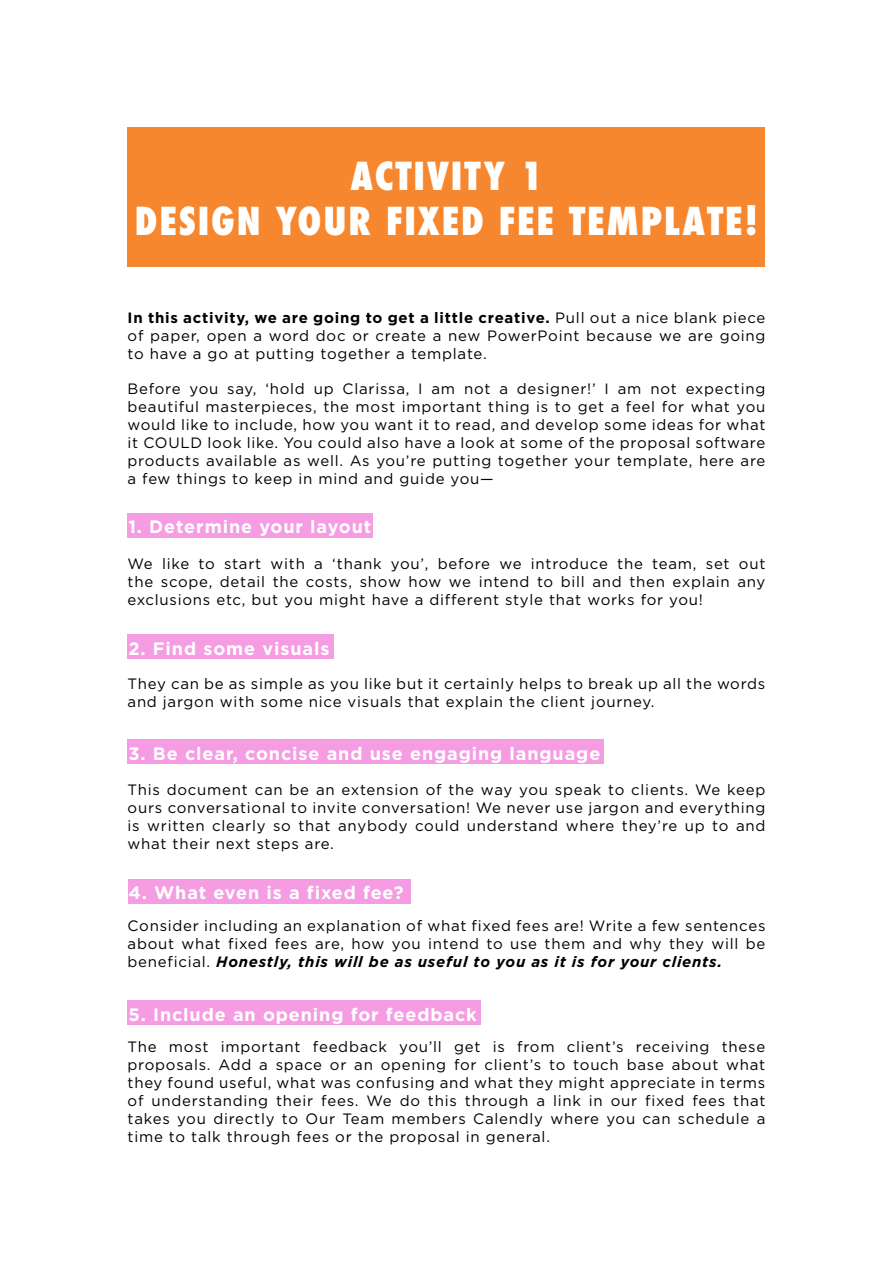
<style>
.page{position:relative;width:893px;height:1263px;background:#fff}
.page>*{position:absolute;margin:0;border:0;box-sizing:border-box;transform-origin:0 0}
.t1{font:800 condensed 37.5px/45px "Futura";letter-spacing:.05em;color:#fff;text-align:center}
.t2{font:700 18px "Gotham";letter-spacing:.05em;color:#fff}
.t3{font:15px/18px "Gotham";letter-spacing:.05em;color:#000;text-align:justify}
.s1{font-weight:700}
.s2{font-weight:700;font-style:italic}
</style>
<div class="page">
<div style="left:127px;top:128px;width:638px;height:139px;background:#f7872e"></div>
<div style="left:128px;top:513px;width:245px;height:24px;background:#f59ce3"></div>
<div style="left:128px;top:635px;width:206px;height:24px;background:#f59ce3"></div>
<div style="left:128px;top:740px;width:476px;height:24px;background:#f59ce3"></div>
<div style="left:128px;top:879px;width:282px;height:24px;background:#f59ce3"></div>
<div style="left:128px;top:1001px;width:353px;height:24px;background:#f59ce3"></div>
<h1 class="t1" style="left:135px;top:154px;width:625px">ACTIVITY 1<br>DESIGN YOUR FIXED FEE TEMPLATE!</h1>
<p class="t3" style="left:128px;top:309px;width:639px"><span class="s1">In this activity, we are going to get a little creative.</span> Pull out a nice blank piece of paper, open a word doc or create a new PowerPoint because we are going to have a go at putting together a template.</p>
<p class="t3" style="left:128px;top:380px;width:639px">Before you say, ‘hold up Clarissa, I am not a designer!’ I am not expecting beautiful masterpieces, the most important thing is to get a feel for what you would like to include, how you want it to read, and develop some ideas for what it COULD look like. You could also have a look at some of the proposal software products available as well. As you’re putting together your template, here are a few things to keep in mind and guide you—</p>
<p class="t2" style="left:128px;top:516px;width:244px">1. Determine your layout</p>
<p class="t3" style="left:128px;top:554px;width:639px">We like to start with a ‘thank you’, before we introduce the team, set out the scope, detail the costs, show how we intend to bill and then explain any exclusions etc, but you might have a different style that works for you!</p>
<p class="t2" style="left:128px;top:638px;width:203px">2. Find some visuals</p>
<p class="t3" style="left:128px;top:674px;width:639px">They can be as simple as you like but it certainly helps to break up all the words and jargon with some nice visuals that explain the client journey.</p>
<p class="t2" style="left:128px;top:743px;width:473px">3. Be clear, concise and use engaging language</p>
<p class="t3" style="left:128px;top:781px;width:639px">This document can be an extension of the way you speak to clients. We keep ours conversational to invite conversation! We never use jargon and everything is written clearly so that anybody could understand where they’re up to and what their next steps are.</p>
<p class="t2" style="left:128px;top:882px;width:277px">4. What even is a fixed fee?</p>
<p class="t3" style="left:128px;top:916px;width:639px">Consider including an explanation of what fixed fees are! Write a few sentences about what fixed fees are, how you intend to use them and why they will be beneficial. <span class="s2">Honestly, this will be as useful to you as it is for your clients.</span></p>
<p class="t2" style="left:128px;top:1004px;width:350px">5. Include an opening for feedback</p>
<p class="t3" style="left:128px;top:1038px;width:639px">The most important feedback you’ll get is from client’s receiving these proposals. Add a space or an opening for client’s to touch base about what they found useful, what was confusing and what they might appreciate in terms of understanding their fees. We do this through a link in our fixed fees that takes you directly to Our Team members Calendly where you can schedule a time to talk through fees or the proposal in general.</p>
</div>
